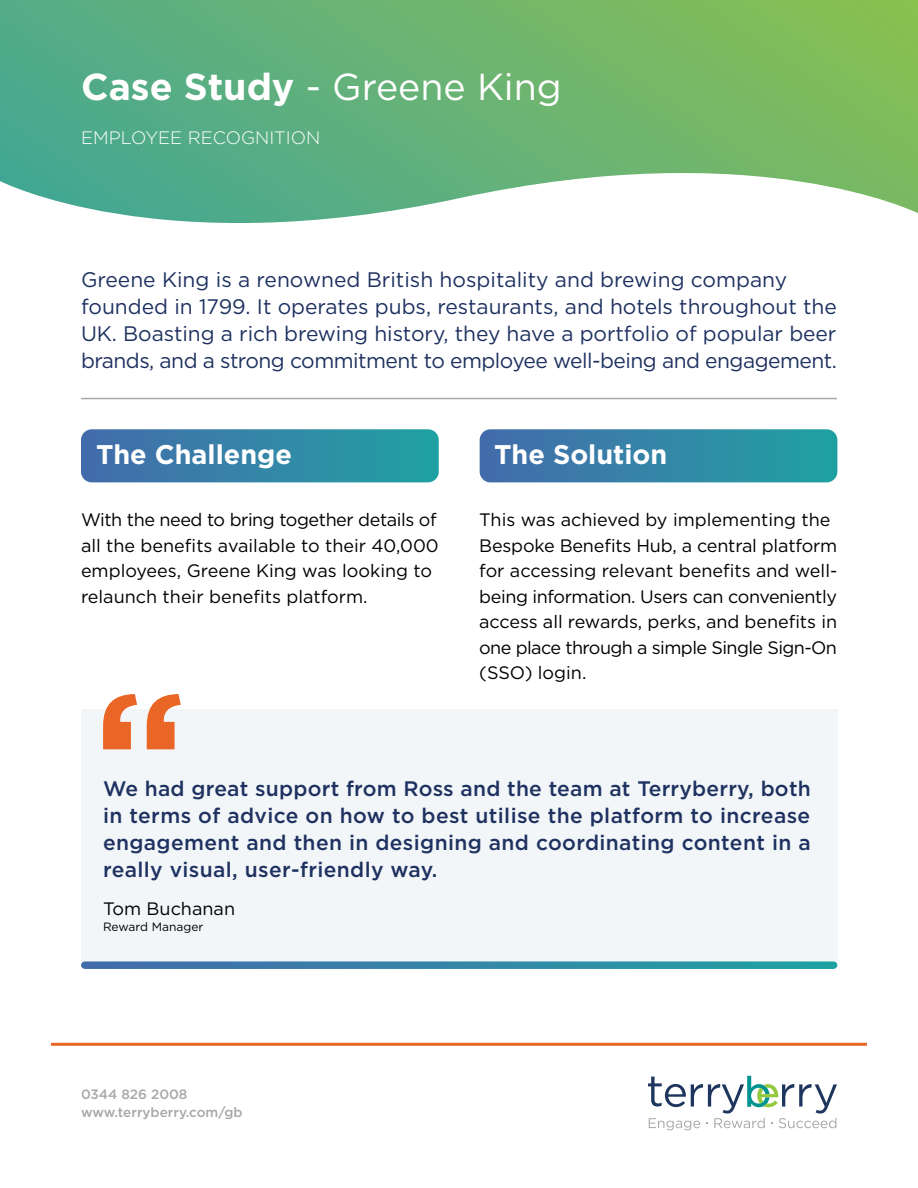
<style>
.page{position:relative;width:918px;height:1188px;background:#fff}
.page>*{position:absolute;margin:0;border:0;box-sizing:border-box;transform-origin:0 0}
.t1{font:37.5px "Gotham";color:#fff}
.t2{font:700 27px "Gotham";color:#fff}
.t3{font:21px/27px "Gotham";letter-spacing:-.005em;color:#1e3160}
.t4{font:500 21px/27px "Gotham";letter-spacing:.015em;color:#1e3160;text-align:justify}
.t5{font:18px/25.5px "Gotham";letter-spacing:-.01em;color:#000}
.t6{font:300 18px "Gotham";color:#fff}
.t7{font:500 13.5px/18px "Gotham";color:#a8a8aa}
.t8{font:12px "Gotham";color:#000}
.s1{font-weight:700}
</style>
<div class="page">
<svg style="left:0;top:0;width:918px;height:223px;background:#76bb86"></svg>
<hr style="left:51px;top:1043px;width:816px;height:3px;background:#e96626">
<svg style="left:648px;top:1076px;width:189px;height:54px"></svg>
<svg style="left:81px;top:429px;width:358px;height:53px;background:#3587a7"></svg>
<svg style="left:480px;top:429px;width:357px;height:53px;background:#3487a7"></svg>
<hr style="left:81px;top:398px;width:756px;height:1px;background:#a8a8aa">
<div style="left:81px;top:709px;width:756px;height:256px;background:#f2f6f8"></div>
<svg style="left:85px;top:961px;width:749px;height:8px;background:#3e8cab"></svg>
<svg style="left:103px;top:694px;width:78px;height:55px"></svg>
<h1 class="t1" style="left:81px;top:63px;width:482px"><span class="s1">Case Study</span> - Greene King</h1>
<p class="t6" style="left:81px;top:126px;width:241px">EMPLOYEE RECOGNITION</p>
<p class="t3" style="left:81px;top:265px;width:757px">Greene King is a renowned British hospitality and brewing company founded in 1799. It operates pubs, restaurants, and hotels throughout the UK. Boasting a rich brewing history, they have a portfolio of popular beer brands, and a strong commitment to employee well-being and engagement.</p>
<h2 class="t2" style="left:96px;top:436px;width:198px">The Challenge</h2>
<h2 class="t2" style="left:494px;top:436px;width:175px">The Solution</h2>
<p class="t5" style="left:81px;top:507px;width:359px">With the need to bring together details of all the benefits available to their 40,000 employees, Greene King was looking to relaunch their benefits platform.</p>
<p class="t5" style="left:479px;top:507px;width:360px">This was achieved by implementing the Bespoke Benefits Hub, a central platform for accessing relevant benefits and well&shy;being information. Users can conveniently access all rewards, perks, and benefits in one place through a simple Single Sign-On (SSO) login.</p>
<p class="t4" style="left:103px;top:775px;width:709px">We had great support from Ross and the team at Terryberry, both in terms of advice on how to best utilise the platform to increase engagement and then in designing and coordinating content in a really visual, user-friendly way.</p>
<p class="t5" style="left:103px;top:895px;width:133px">Tom Buchanan</p>
<p class="t8" style="left:103px;top:920px;width:102px">Reward Manager</p>
<p class="t7" style="left:81px;top:1086px;width:163px">0344 826 2008 www.terryberry.com/gb</p>
</div>
